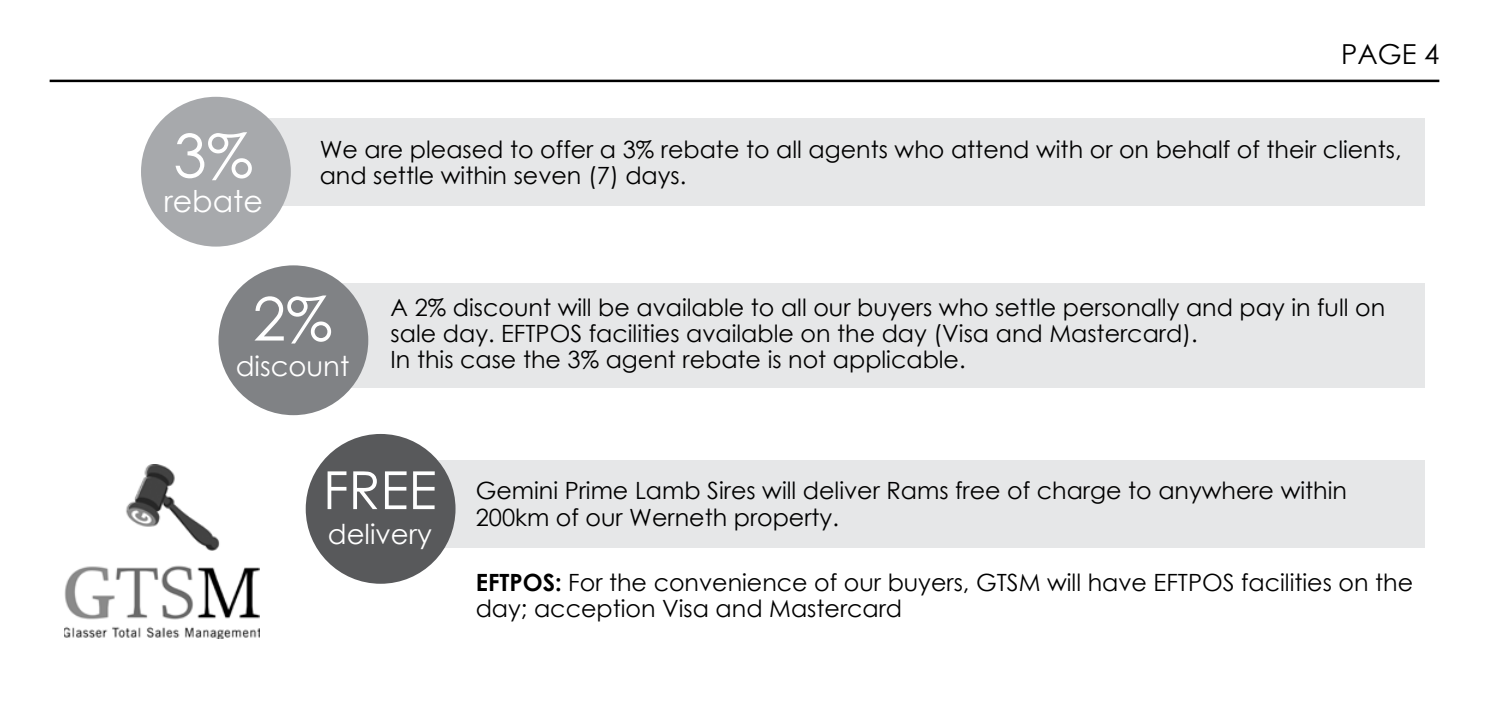
<style>
.page{position:relative;width:1489px;height:702px;background:#fff}
.page>*{position:absolute;margin:0;border:0;box-sizing:border-box;transform-origin:0 0}
.t1{font:60px "Century Gothic";color:#fff}
.t2{font:52.5px "Century Gothic";color:#fff}
.t3{font:30px "Century Gothic";color:#fff}
.t4{font:27.5px "Century Gothic";color:#fff}
.t5{font:27.5px "Century Gothic";color:#000}
.t6{font:23.75px/26.2px "Century Gothic";color:#000}
.s1{font-weight:700}
</style>
<div class="page">
<hr style="left:50px;top:80px;width:1389px;height:2px;background:#000">
<div style="left:263px;top:118px;width:1161px;height:88px;background:#e6e7e8"></div>
<div style="left:332px;top:282px;width:1092px;height:105px;background:#e6e7e8"></div>
<div style="left:417px;top:460px;width:1007px;height:88px;background:#e6e7e8"></div>
<div style="left:141px;top:97px;width:150px;height:149px;background:#a7a9ac;border-radius:50%"></div>
<div style="left:218px;top:265px;width:150px;height:150px;background:#808285;border-radius:50%"></div>
<div style="left:306px;top:434px;width:149px;height:149px;background:#58595b;border-radius:50%"></div>
<img style="left:64px;top:464px;width:195px;height:174px">
<h1 class="t1" style="left:173px;top:114px;width:81px">3%</h1>
<p class="t3" style="left:164px;top:180px;width:101px">rebate</p>
<p class="t5" style="left:1340px;top:34px;width:100px">PAGE 4</p>
<p class="t6" style="left:320px;top:136px;width:1083px">We are pleased to offer a 3% rebate to all agents who attend with or on behalf of their clients, and settle within seven (7) days.</p>
<h1 class="t1" style="left:253px;top:277px;width:81px">2%</h1>
<p class="t4" style="left:236px;top:346px;width:115px">discount</p>
<p class="t6" style="left:390px;top:293px;width:996px">A 2% discount will be available to all our buyers who settle personally and pay in full on sale day. EFTPOS facilities available on the day (Visa and Mastercard).<br>In this case the 3% agent rebate is not applicable.</p>
<h2 class="t2" style="left:323px;top:453px;width:115px">FREE</h2>
<p class="t4" style="left:328px;top:515px;width:105px">delivery</p>
<p class="t6" style="left:475px;top:477px;width:872px">Gemini Prime Lamb Sires will deliver Rams free of charge to anywhere within<br>200km of our Werneth property.</p>
<p class="t6" style="left:475px;top:568px;width:939px"><span class="s1">EFTPOS:</span> For the convenience of our buyers, GTSM will have EFTPOS facilities on the day; acception Visa and Mastercard</p>
</div>
